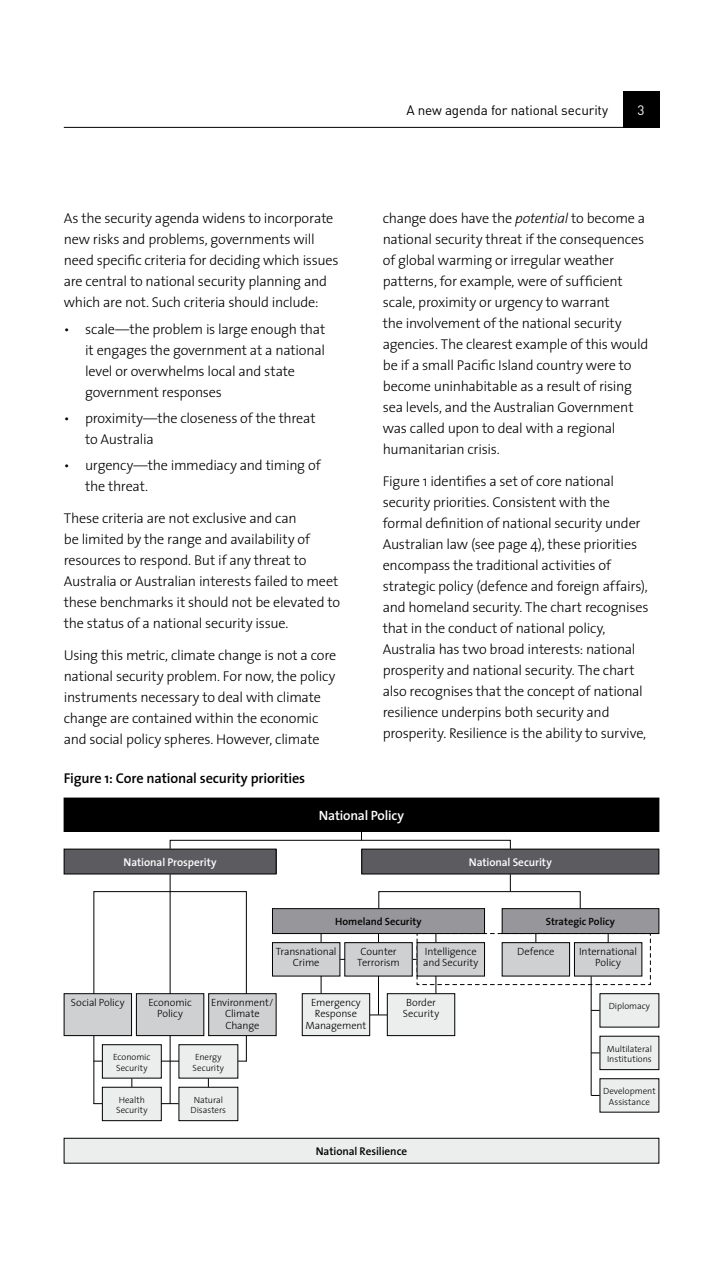
<style>
.page{position:relative;width:723px;height:1263px;background:#fff}
.page>*{position:absolute;margin:0;border:0;box-sizing:border-box;transform-origin:0 0}
.t1{font:300 14.25px/21px "The Sans";letter-spacing:-.015em;color:#000}
.t2{font:600 14.25px "The Sans";letter-spacing:-.01em;color:#000}
.t3{font:13.5px "DIN";letter-spacing:-.01em;color:#000}
.t4{font:600 13.5px "The Sans";letter-spacing:-.015em;color:#fff}
.t5{font:600 11.25px "The Sans";letter-spacing:-.005em;color:#fff}
.t6{font:600 11.25px "The Sans";letter-spacing:-.005em;color:#000}
.t7{font:300 10.5px/11.2px "The Sans";letter-spacing:-.01em;color:#000;text-align:center}
.t8{font:600 10.5px "The Sans";color:#000}
.t9{font:300 9px/10.5px "The Sans";letter-spacing:-.005em;color:#000}
.s1{font-style:italic}
</style>
<div class="page">
<div style="left:623px;top:91px;width:36px;height:37px;background:#000"></div>
<hr style="left:64px;top:127px;width:595px;height:1px;background:#000">
<div style="left:502px;top:909px;width:157px;height:24px;background:#97979b"></div>
<div style="left:502px;top:908px;width:157px;height:26px;border:1px solid #000"></div>
<div style="left:272px;top:909px;width:212px;height:24px;background:#97979b"></div>
<div style="left:272px;top:908px;width:213px;height:26px;border:1px solid #000"></div>
<div style="left:362px;top:849px;width:297px;height:25px;background:#5c5b60"></div>
<div style="left:361px;top:849px;width:298px;height:25px;border:1px solid #000"></div>
<div style="left:64px;top:849px;width:212px;height:25px;background:#5c5b60"></div>
<div style="left:64px;top:849px;width:212px;height:25px;border:1px solid #000"></div>
<div style="left:64px;top:798px;width:595px;height:33px;background:#000"></div>
<div style="left:64px;top:798px;width:595px;height:34px;border:1px solid #000"></div>
<div style="left:64px;top:1138px;width:595px;height:25px;background:#eceeee"></div>
<div style="left:64px;top:1138px;width:595px;height:25px;border:1px solid #000"></div>
<div style="left:600px;top:1036px;width:59px;height:33px;background:#eceeee"></div>
<div style="left:600px;top:1036px;width:59px;height:34px;border:1px solid #000"></div>
<div style="left:600px;top:1079px;width:59px;height:33px;background:#eceeee"></div>
<div style="left:600px;top:1078px;width:59px;height:34px;border:1px solid #000"></div>
<div style="left:600px;top:994px;width:59px;height:33px;background:#eceeee"></div>
<div style="left:600px;top:993px;width:59px;height:34px;border:1px solid #000"></div>
<div style="left:170px;top:840px;width:341px;height:9px;border:1px solid #000"></div>
<svg style="left:510px;top:874px;width:1px;height:17px"></svg>
<div style="left:378px;top:891px;width:202px;height:18px;border:1px solid #000"></div>
<hr style="left:170px;top:874px;width:1px;height:230px;background:#000">
<div style="left:64px;top:994px;width:68px;height:41px;background:#ced0d2"></div>
<div style="left:64px;top:993px;width:68px;height:43px;border:1px solid #000"></div>
<div style="left:209px;top:994px;width:67px;height:41px;background:#ced0d2"></div>
<div style="left:208px;top:993px;width:68px;height:43px;border:1px solid #000"></div>
<div style="left:102px;top:1087px;width:59px;height:34px;background:#eceeee"></div>
<div style="left:102px;top:1087px;width:60px;height:34px;border:1px solid #000"></div>
<div style="left:179px;top:1087px;width:59px;height:34px;background:#eceeee"></div>
<div style="left:179px;top:1087px;width:59px;height:34px;border:1px solid #000"></div>
<svg style="left:93px;top:891px;width:154px;height:213px"></svg>
<hr style="left:321px;top:934px;width:1px;height:59px;background:#000">
<hr style="left:378px;top:934px;width:1px;height:81px;background:#000">
<hr style="left:436px;top:934px;width:1px;height:59px;background:#000">
<svg style="left:416px;top:933px;width:235px;height:52px"></svg>
<hr style="left:591px;top:976px;width:1px;height:119px;background:#000">
<hr style="left:340px;top:959px;width:77px;height:1px;background:#000">
<hr style="left:340px;top:1015px;width:77px;height:1px;background:#000">
<div style="left:302px;top:994px;width:68px;height:41px;background:#eceeee"></div>
<div style="left:302px;top:993px;width:68px;height:43px;border:1px solid #000"></div>
<div style="left:387px;top:994px;width:68px;height:41px;background:#eceeee"></div>
<div style="left:387px;top:993px;width:68px;height:43px;border:1px solid #000"></div>
<div style="left:272px;top:943px;width:68px;height:33px;background:#ced0d2"></div>
<div style="left:272px;top:942px;width:68px;height:34px;border:1px solid #000"></div>
<div style="left:345px;top:943px;width:67px;height:33px;background:#ced0d2"></div>
<div style="left:344px;top:942px;width:68px;height:34px;border:1px solid #000"></div>
<div style="left:417px;top:943px;width:67px;height:33px;background:#ced0d2"></div>
<div style="left:417px;top:942px;width:68px;height:34px;border:1px solid #000"></div>
<p class="t1" style="left:64px;top:208px;width:276px">As the security agenda widens to incorporate new risks and problems, governments will need specific criteria for deciding which issues are central to national security planning and which are not. Such criteria should include:</p>
<p class="t1" style="left:85px;top:318px;width:242px;text-indent:-21px">• scale—the problem is large enough that it engages the government at a national level or overwhelms local and state government responses</p>
<p class="t1" style="left:85px;top:408px;width:232px;text-indent:-21px">• proximity—the closeness of the threat to Australia</p>
<p class="t1" style="left:85px;top:455px;width:237px;text-indent:-21px">• urgency—the immediacy and timing of the threat.</p>
<p class="t1" style="left:64px;top:508px;width:278px">These criteria are not exclusive and can<br>be limited by the range and availability of resources to respond. But if any threat to Australia or Australian interests failed to meet these benchmarks it should not be elevated to the status of a national security issue.</p>
<p class="t1" style="left:64px;top:644px;width:274px">Using this metric, climate change is not a core national security problem. For now, the policy instruments necessary to deal with climate change are contained within the economic and social policy spheres. However, climate</p>
<p class="t2" style="left:64px;top:769px;width:243px">Figure 1: Core national security priorities</p>
<p class="t3" style="left:406px;top:101px;width:203px">A new agenda for national security</p>
<p class="t1" style="left:383px;top:208px;width:267px">change does have the <span class="s1">potential</span> to become a national security threat if the consequences of global warming or irregular weather patterns, for example, were of sufficient scale, proximity or urgency to warrant<br>the involvement of the national security agencies. The clearest example of this would be if a small Pacific Island country were to become uninhabitable as a result of rising sea levels, and the Australian Government was called upon to deal with a regional humanitarian crisis.</p>
<p class="t1" style="left:383px;top:471px;width:267px">Figure 1 identifies a set of core national security priorities. Consistent with the formal definition of national security under Australian law (see page 4), these priorities encompass the traditional activities of strategic policy (defence and foreign affairs), and homeland security. The chart recognises that in the conduct of national policy, Australia has two broad interests: national prosperity and national security. The chart also recognises that the concept of national resilience underpins both security and prosperity. Resilience is the ability to survive,</p>
<p class="t4" style="left:319px;top:807px;width:87px">National Policy</p>
<p class="t5" style="left:124px;top:855px;width:95px">National Prosperity</p>
<p class="t5" style="left:469px;top:855px;width:85px">National Security</p>
<p class="t8" style="left:335px;top:915px;width:88px">Homeland Security</p>
<p class="t8" style="left:546px;top:915px;width:71px">Strategic Policy</p>
<p class="t7" style="left:276px;top:946px;width:62px">Transnational<br>Crime</p>
<p class="t7" style="left:357px;top:946px;width:44px;text-align:left">Counter<br>Terrorism</p>
<p class="t7" style="left:423px;top:946px;width:57px;text-align:left">Intelligence and Security</p>
<p class="t7" style="left:517px;top:946px;width:39px">Defence</p>
<p class="t7" style="left:579px;top:946px;width:60px">International<br>Policy</p>
<p class="t7" style="left:71px;top:997px;width:55px">Social Policy</p>
<p class="t7" style="left:148px;top:997px;width:45px">Economic<br>Policy</p>
<p class="t7" style="left:211px;top:997px;width:64px">Environment/<br>Climate<br>Change</p>
<p class="t9" style="left:113px;top:1052px;width:39px;text-align:center">Economic<br>Security</p>
<p class="t9" style="left:193px;top:1052px;width:33px">Energy<br>Security</p>
<p class="t9" style="left:116px;top:1094px;width:33px">Health<br>Security</p>
<p class="t9" style="left:191px;top:1094px;width:37px;text-align:center">Natural<br>Disasters</p>
<p class="t7" style="left:305px;top:997px;width:62px">Emergency<br>Response<br>Management</p>
<p class="t7" style="left:403px;top:997px;width:38px">Border<br>Security</p>
<p class="t9" style="left:609px;top:1001px;width:43px">Diplomacy</p>
<p class="t9" style="left:607px;top:1043px;width:47px">Multilateral<br>Institutions</p>
<p class="t9" style="left:603px;top:1086px;width:54px;text-align:center">Development<br>Assistance</p>
<p class="t6" style="left:316px;top:1144px;width:93px">National Resilience</p>
</div>
